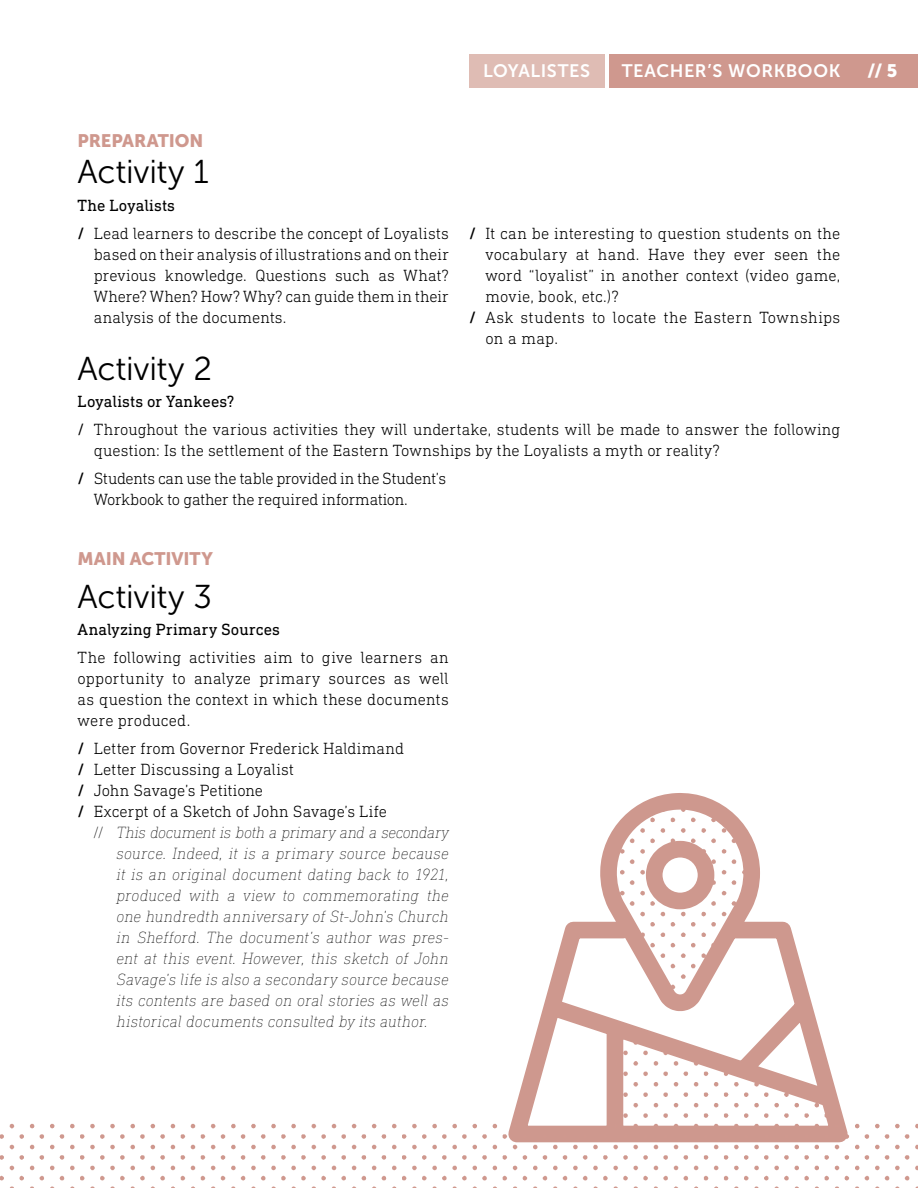
<style>
.page{position:relative;width:918px;height:1188px;background:#fff}
.page>*{position:absolute;margin:0;border:0;box-sizing:border-box;transform-origin:0 0}
.t1{font:33px "Museo Sans 300";letter-spacing:-.005em;color:#000}
.t2{font:18px "Museo Sans 700";letter-spacing:.035em;color:#fff}
.t3{font:18px "Museo Sans 900";letter-spacing:-.005em;color:#cf988e}
.t4{font:18px "Museo Sans 900";color:#fff}
.t5{font:300 16.5px/21px "DIN Next Slab Pro";letter-spacing:.005em;color:#000}
.t6{font:16.5px/21px "DIN Next Slab Pro Ult Light It";letter-spacing:.005em;color:#000;text-align:justify}
.t7{font:300 16.5px "DIN Next Slab Pro";letter-spacing:-.02em;color:#000}
.t8{font:16.5px "DIN Next Slab Pro";letter-spacing:.01em;color:#000}
.s1{font-weight:400}
.s2{font-weight:500}
.s3{font-family:"DIN Next Slab Pro";font-weight:200}
</style>
<div class="page">
<div style="left:609px;top:54px;width:309px;height:34px;background:#cf988e"></div>
<div style="left:469px;top:54px;width:136px;height:34px;background:#dfbcb4"></div>
<svg style="left:536px;top:793px;width:284px;height:238px"></svg>
<img style="left:0;top:1031px;width:918px;height:157px">
<p class="t2" style="left:483px;top:61px;width:108px">LOYALISTES</p>
<p class="t2" style="left:622px;top:61px;width:220px">TEACHER’S WORKBOOK</p>
<p class="t4" style="left:867px;top:61px;width:31px">// 5</p>
<p class="t3" style="left:78px;top:131px;width:127px">PREPARATION</p>
<h1 class="t1" style="left:78px;top:154px;width:133px">Activity 1</h1>
<p class="t5" style="left:78px;top:191px;width:373px;line-height:27.8px"><span class="s1">The Loyalists<br></span><span class="s2">/</span> Lead learners to describe the concept of Loyalists</p>
<p class="t5" style="left:94px;top:243px;width:357px;text-align:justify">based on their analysis of illustrations and on their previous knowledge. Questions such as What?<br>Where? When? How? Why? can guide them in their analysis of the documents.</p>
<p class="t5" style="left:469px;top:222px;width:373px"><span class="s2">/</span> It can be interesting to question students on the</p>
<p class="t5" style="left:485px;top:243px;width:357px">vocabulary at hand. Have they ever seen the</p>
<p class="t5" style="left:485px;top:264px;width:357px">word “loyalist” in another context (video game,</p>
<p class="t5" style="left:485px;top:285px;width:135px">movie, book, etc.)?</p>
<p class="t5" style="left:469px;top:306px;width:373px"><span class="s2">/</span> Ask students to locate the Eastern Townships</p>
<p class="t5" style="left:485px;top:327px;width:74px">on a map.</p>
<h1 class="t1" style="left:78px;top:351px;width:136px">Activity 2</h1>
<p class="t5" style="left:78px;top:388px;width:764px;line-height:27.8px"><span class="s1">Loyalists or Yankees?<br>/</span> Throughout the various activities they will undertake, students will be made to answer the following</p>
<p class="t5" style="left:78px;top:437px;width:644px;line-height:27.8px;text-indent:16px">question: Is the settlement of the Eastern Townships by the Loyalists a myth or reality? <span class="s2">/</span> Students can use the table provided in the Student’s</p>
<p class="t7" style="left:94px;top:490px;width:316px">Workbook to gather the required information.</p>
<p class="t3" style="left:78px;top:548px;width:137px">MAIN ACTIVITY</p>
<h1 class="t1" style="left:78px;top:579px;width:136px">Activity 3</h1>
<p class="t8" style="left:78px;top:620px;width:204px">Analyzing Primary Sources</p>
<p class="t5" style="left:78px;top:647px;width:373px;text-align:justify">The following activities aim to give learners an opportunity to analyze primary sources as well as question the context in which these documents were produced.</p>
<p class="t5" style="left:78px;top:738px;width:328px"><span class="s2">/</span> Letter from Governor Frederick Haldimand <span class="s2">/</span> Letter Discussing a Loyalist<br><span class="s2">/</span> John Savage’s Petitione<br><span class="s2">/</span> Excerpt of a Sketch of John Savage’s Life</p>
<p class="t6" style="left:117px;top:822px;width:334px;text-indent:-24px"><span class="s3">//</span> This document is both a primary and a secondary source. Indeed, it is a primary source because it is an original document dating back to 1921, produced with a view to commemorating the one hundredth anniversary of St-John’s Church in Shefford. The document’s author was pres&shy;ent at this event. However, this sketch of John Savage’s life is also a secondary source because its contents are based on oral stories as well as historical documents consulted by its author.</p>
</div>
